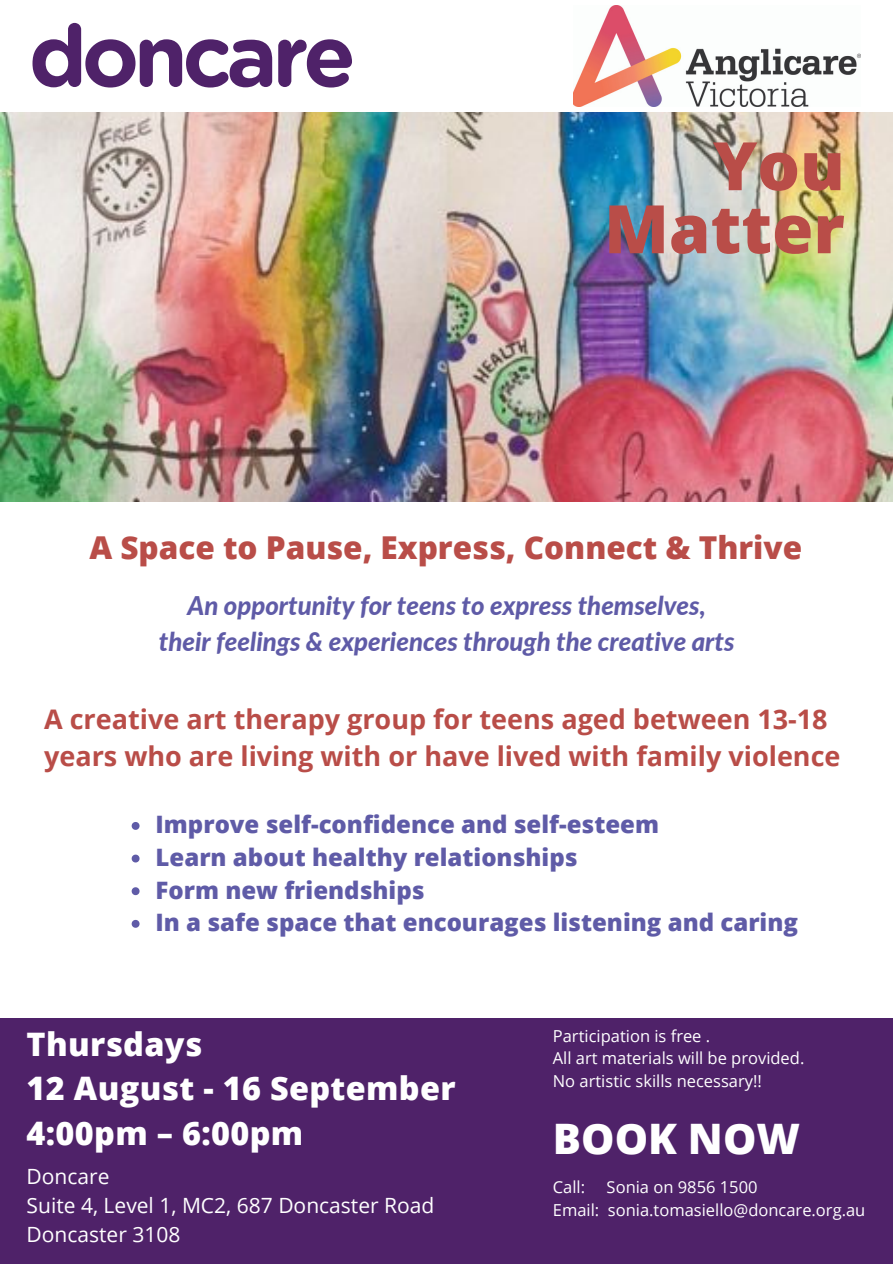
<style>
.page{position:relative;width:893px;height:1264px;background:#fff}
.page>*{position:absolute;margin:0;border:0;box-sizing:border-box;transform-origin:0 0}
.t1{font:700 86.4px "Gotham Rounded";letter-spacing:-.06em;color:#4f2269}
.t2{font:800 66.9px/63px "Open Sans";color:#b94d48;text-align:right}
.t3{font:800 42px "Open Sans";color:#fff}
.t4{font:800 32.4px "Open Sans";letter-spacing:.01em;color:#fff}
.t5{font:800 31.5px "Open Sans";color:#b94d48}
.t6{font:700 27px/37.2px "Open Sans";color:#b94d48}
.t7{font:italic 800 25.65px "Lato";color:#5f5ba7}
.t8{font:800 24px "Open Sans";color:#5f5ba7}
.t9{font:21px "Open Sans";color:#fff}
.t10{font:16.5px "Open Sans";color:#fff}
</style>
<div class="page">
<img style="left:0;top:113px;width:892px;height:388px">
<div style="left:0;top:1018px;width:892px;height:245px;background:#4f2269"></div>
<img style="left:573px;top:6px;width:287px;height:100px">
<svg style="left:132px;top:822px;width:7px;height:7px"></svg>
<svg style="left:132px;top:854px;width:7px;height:8px"></svg>
<svg style="left:132px;top:887px;width:7px;height:8px"></svg>
<svg style="left:132px;top:919px;width:7px;height:8px"></svg>
<p class="t1" style="left:29px;top:17px;width:329px">doncare</p>
<p class="t2" style="left:604px;top:133px;width:242px">You<br>Matter</p>
<p class="t5" style="left:89px;top:525px;width:714px">A Space to Pause, Express, Connect &amp; Thrive</p>
<p class="t7" style="left:187px;top:590px;width:520px">An opportunity for teens to express themselves,</p>
<p class="t7" style="left:159px;top:625px;width:577px">their feelings &amp; experiences through the creative arts</p>
<p class="t6" style="left:44px;top:700px;width:797px">A creative art therapy group for teens aged between 13-18 years who are living with or have lived with family violence</p>
<p class="t8" style="left:156px;top:807px;width:505px">Improve self-confidence and self-esteem</p>
<p class="t8" style="left:156px;top:840px;width:423px">Learn about healthy relationships</p>
<p class="t8" style="left:156px;top:872px;width:270px">Form new friendships</p>
<p class="t8" style="left:156px;top:905px;width:644px">In a safe space that encourages listening and caring</p>
<p class="t10" style="left:553px;top:1024px;width:159px">Participation is free .</p>
<p class="t10" style="left:553px;top:1046px;width:253px">All art materials will be provided.</p>
<p class="t10" style="left:553px;top:1069px;width:210px">No artistic skills necessary!!</p>
<p class="t4" style="left:27px;top:1021px;width:177px">Thursdays</p>
<p class="t4" style="left:27px;top:1065px;width:430px">12 August - 16 September</p>
<p class="t4" style="left:27px;top:1110px;width:278px">4:00pm – 6:00pm</p>
<p class="t3" style="left:553px;top:1108px;width:249px">BOOK NOW</p>
<p class="t10" style="left:553px;top:1175px;width:34px">Call:</p>
<p class="t10" style="left:606px;top:1175px;width:152px">Sonia on 9856 1500</p>
<p class="t10" style="left:553px;top:1197px;width:314px">Email: sonia.tomasiello@doncare.org.au</p>
<p class="t9" style="left:27px;top:1161px;width:84px">Doncare</p>
<p class="t9" style="left:27px;top:1190px;width:409px">Suite 4, Level 1, MC2, 687 Doncaster Road</p>
<p class="t9" style="left:27px;top:1219px;width:155px">Doncaster 3108</p>
</div>
